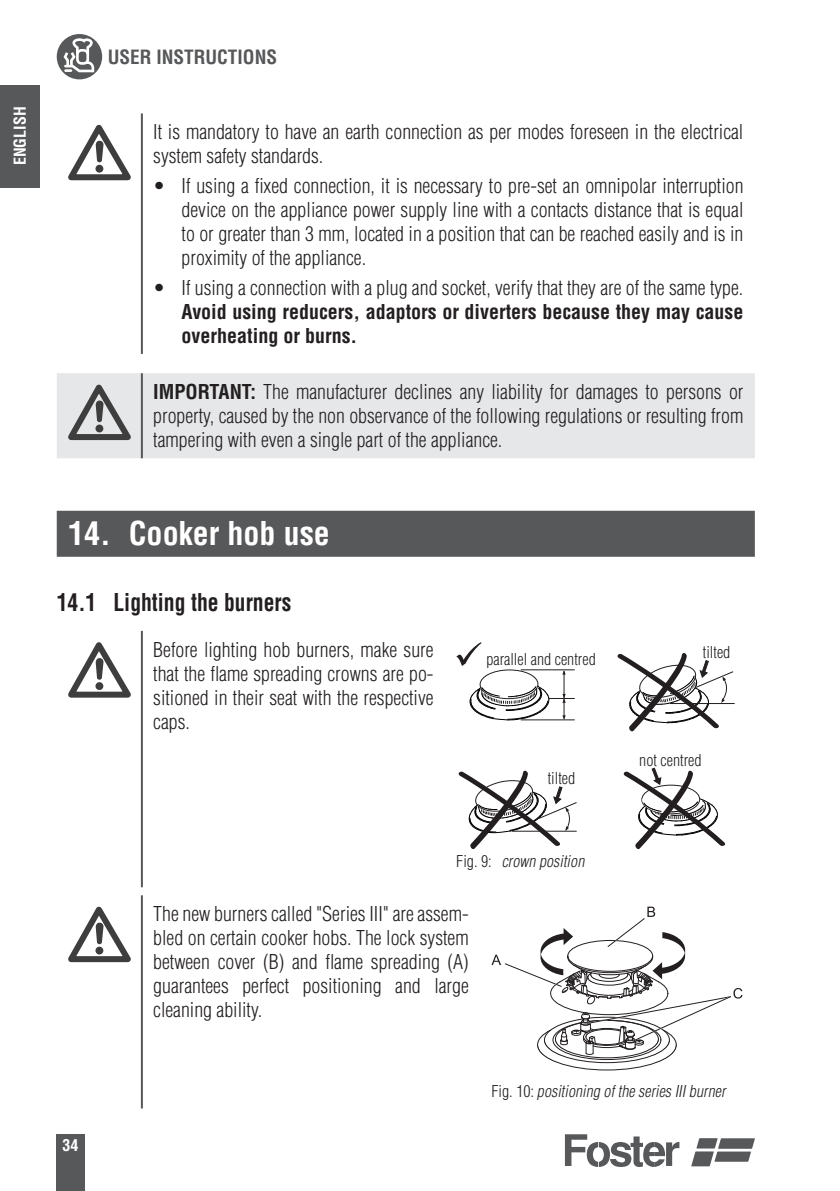
<style>
.page{position:relative;width:840px;height:1191px;background:#fff}
.page>*{position:absolute;margin:0;border:0;box-sizing:border-box;transform-origin:0 0}
.t1{font:700 condensed 32px "Helvetica LT Std";color:#fff}
.t2{font:700 condensed 24px "Helvetica LT Std";color:#231f20;scale:.9 1}
.t3{font:300 condensed 20px/24px "Helvetica LT Std";color:#231f20;text-align:justify}
.t4{font:700 condensed 20px/24px "Helvetica LT Std";color:#231f20}
.t5{font:700 condensed 19.2px "Helvetica LT Std";color:#57585a}
.t6{font:italic 300 condensed 16px "Helvetica LT Std";color:#231f20}
.t7{font:300 condensed 16px "Helvetica LT Std";color:#231f20}
.t8{font:700 condensed 16px "Helvetica LT Std";color:#fff}
.s1{font-weight:700}
.s2{font-style:normal}
</style>
<div class="page">
<div style="left:56px;top:1134px;width:29px;height:57px;background:#57585a"></div>
<svg style="left:564px;top:1134px;width:115px;height:33px"></svg>
<svg style="left:691px;top:1138px;width:63px;height:28px"></svg>
<div style="left:0;top:85px;width:40px;height:102px;background:#57585a"></div>
<div style="left:57px;top:34px;width:45px;height:45px;background:#57585a;border-radius:50%"></div>
<svg style="left:64px;top:38px;width:30px;height:34px"></svg>
<div style="left:57px;top:511px;width:697px;height:46px;background:#57585a"></div>
<hr style="left:141px;top:113px;width:2px;height:241px;background:#57585a">
<svg style="left:68px;top:125px;width:63px;height:55px"></svg>
<div style="left:57px;top:373px;width:697px;height:85px;background:#e6e7e9"></div>
<hr style="left:141px;top:373px;width:2px;height:85px;background:#57585a">
<svg style="left:68px;top:384px;width:63px;height:56px"></svg>
<hr style="left:141px;top:631px;width:2px;height:256px;background:#57585a">
<svg style="left:68px;top:642px;width:63px;height:55px"></svg>
<div style="left:479px;top:669px;width:59px;height:30px;border:1px solid #231f20;border-radius:50%"></div>
<hr style="left:520px;top:669px;width:54px;height:1px;background:#231f20">
<hr style="left:563px;top:671px;width:1px;height:47px;background:#231f20">
<svg style="left:469px;top:685px;width:105px;height:35px"></svg>
<svg style="left:456px;top:642px;width:25px;height:24px"></svg>
<svg style="left:623px;top:768px;width:103px;height:81px"></svg>
<hr style="left:670px;top:703px;width:64px;height:1px;background:#231f20">
<svg style="left:458px;top:770px;width:118px;height:79px"></svg>
<svg style="left:617px;top:653px;width:115px;height:79px"></svg>
<hr style="left:141px;top:895px;width:2px;height:213px;background:#57585a">
<svg style="left:68px;top:906px;width:63px;height:56px"></svg>
<svg style="left:491px;top:906px;width:251px;height:164px"></svg>
<p class="t8" style="left:10px;top:165px;width:60px;rotate:-90deg">ENGLISH</p>
<p class="t5" style="left:108px;top:45px;width:171px">USER INSTRUCTIONS</p>
<p class="t3" style="left:153px;top:120px;width:591px">It is mandatory to have an earth connection as per modes foreseen in the electrical system safety standards.</p>
<p class="t3" style="left:181px;top:173px;width:563px;text-indent:-28px">• If using a fixed connection, it is necessary to pre-set an omnipolar interruption device on the appliance power supply line with a contacts distance that is equal to or greater than 3 mm, located in a position that can be reached easily and is in proximity of the appliance.</p>
<p class="t3" style="left:153px;top:275px;width:591px">• If using a connection with a plug and socket, verify that they are of the same type.</p>
<p class="t4" style="left:181px;top:299px;width:563px">Avoid using reducers, adaptors or diverters because they may cause overheating or burns.</p>
<p class="t3" style="left:153px;top:379px;width:591px"><span class="s1">IMPORTANT:</span> The manufacturer declines any liability for damages to persons or property, caused by the non observance of the following regulations or resulting from tampering with even a single part of the appliance.</p>
<h1 class="t1" style="left:68px;top:514px;width:263px">14. Cooker hob use</h1>
<p class="t2" style="left:57px;top:587px;width:262px">14.1 Lighting the burners</p>
<p class="t3" style="left:153px;top:637px;width:282px">Before lighting hob burners, make sure that the flame spreading crowns are po&shy;sitioned in their seat with the respective caps.</p>
<p class="t7" style="left:486px;top:649px;width:111px">parallel and centred</p>
<p class="t7" style="left:547px;top:768px;width:29px">tilted</p>
<p class="t6" style="left:456px;top:851px;width:133px"><span class="s2">F i g . 9 :</span> crown position</p>
<p class="t3" style="left:153px;top:901px;width:317px">The new burners called "Series III" are assem&shy;bled on certain cooker hobs. The lock system between cover (B) and flame spreading (A) guarantees perfect positioning and large cleaning ability.</p>
<p class="t7" style="left:702px;top:642px;width:29px">tilted</p>
<p class="t7" style="left:639px;top:750px;width:64px">not centred</p>
<p class="t8" style="left:62px;top:1135px;width:17px">34</p>
<p class="t6" style="left:491px;top:1081px;width:239px"><span class="s2">F i g . 1 0 :</span> positioning oftheseriesIIIburner</p>
</div>
